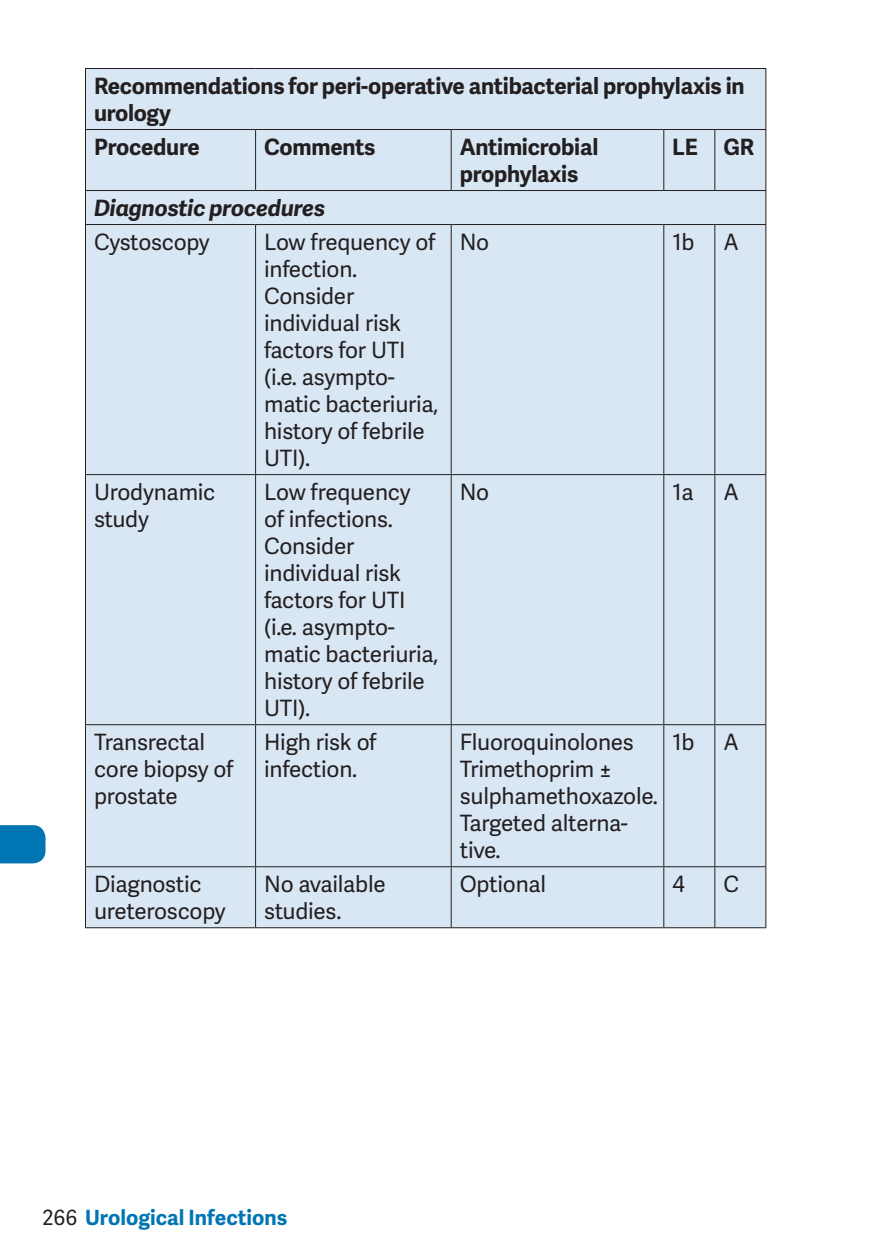
<style>
.page{position:relative;width:893px;height:1259px;background:#fff}
.page>*{position:absolute;margin:0;border:0;box-sizing:border-box;transform-origin:0 0}
.t1{font:22.5px/27px "Adelle Sans";letter-spacing:-.01em;color:#231f20}
.t2{font:700 22.5px/27px "Adelle Sans";letter-spacing:-.01em;color:#231f20}
.t3{font:italic 700 22.5px "Adelle Sans";letter-spacing:-.01em;color:#231f20}
.t4{font:700 21px "Adelle Sans";color:#0075b4}
.s1{font-weight:400;color:#231f20}
</style>
<div class="page">
<svg style="left:0;top:825px;width:46px;height:38px;background:#0c7bb7"></svg>
<div style="left:86px;top:69px;width:679px;height:858px;background:#d9e7f4"></div>
<hr style="left:765px;top:69px;width:1px;height:60px;background:#231f20">
<hr style="left:255px;top:130px;width:1px;height:60px;background:#231f20">
<hr style="left:451px;top:130px;width:1px;height:60px;background:#231f20">
<hr style="left:663px;top:130px;width:1px;height:60px;background:#231f20">
<hr style="left:714px;top:130px;width:1px;height:60px;background:#231f20">
<hr style="left:765px;top:130px;width:1px;height:60px;background:#231f20">
<hr style="left:765px;top:191px;width:1px;height:33px;background:#231f20">
<hr style="left:255px;top:225px;width:1px;height:249px;background:#231f20">
<hr style="left:451px;top:225px;width:1px;height:249px;background:#231f20">
<hr style="left:663px;top:225px;width:1px;height:249px;background:#231f20">
<hr style="left:714px;top:225px;width:1px;height:249px;background:#231f20">
<hr style="left:85px;top:474px;width:171px;height:1px;background:#231f20">
<hr style="left:256px;top:474px;width:195px;height:1px;background:#231f20">
<hr style="left:255px;top:475px;width:1px;height:249px;background:#231f20">
<hr style="left:451px;top:474px;width:213px;height:1px;background:#231f20">
<hr style="left:451px;top:475px;width:1px;height:249px;background:#231f20">
<hr style="left:664px;top:474px;width:51px;height:1px;background:#231f20">
<hr style="left:663px;top:475px;width:1px;height:249px;background:#231f20">
<hr style="left:715px;top:474px;width:51px;height:1px;background:#231f20">
<hr style="left:714px;top:475px;width:1px;height:249px;background:#231f20">
<hr style="left:765px;top:475px;width:1px;height:249px;background:#231f20">
<hr style="left:85px;top:724px;width:171px;height:1px;background:#231f20">
<hr style="left:256px;top:724px;width:195px;height:1px;background:#231f20">
<hr style="left:255px;top:725px;width:1px;height:141px;background:#231f20">
<hr style="left:451px;top:724px;width:213px;height:1px;background:#231f20">
<hr style="left:451px;top:725px;width:1px;height:141px;background:#231f20">
<hr style="left:664px;top:724px;width:51px;height:1px;background:#231f20">
<hr style="left:663px;top:725px;width:1px;height:141px;background:#231f20">
<hr style="left:715px;top:724px;width:51px;height:1px;background:#231f20">
<hr style="left:714px;top:725px;width:1px;height:141px;background:#231f20">
<hr style="left:85px;top:866px;width:171px;height:1px;background:#231f20">
<hr style="left:256px;top:866px;width:195px;height:1px;background:#231f20">
<hr style="left:255px;top:867px;width:1px;height:60px;background:#231f20">
<hr style="left:451px;top:866px;width:213px;height:1px;background:#231f20">
<hr style="left:451px;top:867px;width:1px;height:60px;background:#231f20">
<hr style="left:664px;top:866px;width:51px;height:1px;background:#231f20">
<hr style="left:663px;top:867px;width:1px;height:60px;background:#231f20">
<hr style="left:715px;top:866px;width:51px;height:1px;background:#231f20">
<hr style="left:714px;top:867px;width:1px;height:60px;background:#231f20">
<hr style="left:765px;top:867px;width:1px;height:60px;background:#231f20">
<hr style="left:85px;top:130px;width:1px;height:60px;background:#231f20">
<hr style="left:85px;top:225px;width:1px;height:249px;background:#231f20">
<hr style="left:765px;top:225px;width:1px;height:249px;background:#231f20">
<hr style="left:85px;top:475px;width:1px;height:249px;background:#231f20">
<hr style="left:85px;top:725px;width:1px;height:141px;background:#231f20">
<hr style="left:765px;top:725px;width:1px;height:141px;background:#231f20">
<hr style="left:85px;top:867px;width:1px;height:60px;background:#231f20">
<hr style="left:85px;top:68px;width:171px;height:1px;background:#231f20">
<hr style="left:85px;top:69px;width:1px;height:60px;background:#231f20">
<hr style="left:256px;top:68px;width:195px;height:1px;background:#231f20">
<hr style="left:451px;top:68px;width:213px;height:1px;background:#231f20">
<hr style="left:664px;top:68px;width:51px;height:1px;background:#231f20">
<hr style="left:715px;top:68px;width:51px;height:1px;background:#231f20">
<hr style="left:85px;top:129px;width:171px;height:1px;background:#231f20">
<hr style="left:256px;top:129px;width:195px;height:1px;background:#231f20">
<hr style="left:451px;top:129px;width:213px;height:1px;background:#231f20">
<hr style="left:664px;top:129px;width:51px;height:1px;background:#231f20">
<hr style="left:715px;top:129px;width:51px;height:1px;background:#231f20">
<hr style="left:85px;top:190px;width:171px;height:1px;background:#231f20">
<hr style="left:85px;top:191px;width:1px;height:33px;background:#231f20">
<hr style="left:256px;top:190px;width:195px;height:1px;background:#231f20">
<hr style="left:451px;top:190px;width:213px;height:1px;background:#231f20">
<hr style="left:664px;top:190px;width:51px;height:1px;background:#231f20">
<hr style="left:715px;top:190px;width:51px;height:1px;background:#231f20">
<hr style="left:85px;top:224px;width:171px;height:1px;background:#231f20">
<hr style="left:256px;top:224px;width:195px;height:1px;background:#231f20">
<hr style="left:451px;top:224px;width:213px;height:1px;background:#231f20">
<hr style="left:664px;top:224px;width:51px;height:1px;background:#231f20">
<hr style="left:715px;top:224px;width:51px;height:1px;background:#231f20">
<hr style="left:85px;top:927px;width:171px;height:1px;background:#231f20">
<hr style="left:256px;top:927px;width:195px;height:1px;background:#231f20">
<hr style="left:451px;top:927px;width:213px;height:1px;background:#231f20">
<hr style="left:664px;top:927px;width:51px;height:1px;background:#231f20">
<hr style="left:715px;top:927px;width:51px;height:1px;background:#231f20">
<p class="t2" style="left:94px;top:72px;width:652px">Recommendations for peri-operative antibacterial prophylaxis in urology</p>
<p class="t2" style="left:94px;top:133px;width:107px">Procedure</p>
<p class="t2" style="left:264px;top:133px;width:113px">Comments</p>
<p class="t2" style="left:460px;top:133px;width:140px">Antimicrobial prophylaxis</p>
<p class="t2" style="left:672px;top:133px;width:83px">LE GR</p>
<p class="t3" style="left:94px;top:192px;width:233px">Diagnostic procedures</p>
<p class="t1" style="left:94px;top:228px;width:117px">Cystoscopy</p>
<p class="t1" style="left:264px;top:228px;width:176px">Low frequency of infection.<br>Consider individual risk factors for UTI (i.e. asympto&shy;matic bacteriuria, history of febrile<br>UTI).</p>
<p class="t1" style="left:460px;top:228px;width:31px">No</p>
<p class="t1" style="left:672px;top:228px;width:24px">1b</p>
<p class="t1" style="left:723px;top:228px;width:17px">A</p>
<p class="t1" style="left:94px;top:478px;width:123px">Urodynamic study</p>
<p class="t1" style="left:264px;top:478px;width:176px">Low frequency<br>of infections.<br>Consider individual risk factors for UTI (i.e. asympto&shy;matic bacteriuria, history of febrile<br>UTI).</p>
<p class="t1" style="left:460px;top:478px;width:31px">No</p>
<p class="t1" style="left:672px;top:478px;width:23px">1a</p>
<p class="t1" style="left:723px;top:478px;width:17px">A</p>
<p class="t1" style="left:94px;top:728px;width:141px">Transrectal core biopsy of prostate</p>
<p class="t1" style="left:264px;top:728px;width:114px">High risk of infection.</p>
<p class="t1" style="left:460px;top:728px;width:200px">Fluoroquinolones<br>Trimethoprim ± sulphamethoxazole.<br>Targeted alterna&shy;tive.</p>
<p class="t1" style="left:672px;top:728px;width:24px">1b</p>
<p class="t1" style="left:723px;top:728px;width:17px">A</p>
<p class="t1" style="left:94px;top:870px;width:133px">Diagnostic ureteroscopy</p>
<p class="t1" style="left:264px;top:870px;width:123px">No available studies.</p>
<p class="t1" style="left:460px;top:870px;width:88px">Optional</p>
<p class="t1" style="left:672px;top:870px;width:14px">4</p>
<p class="t1" style="left:723px;top:870px;width:17px">C</p>
<p class="t4" style="left:43px;top:1202px;width:246px"><span class="s1">266</span> Urological Infections</p>
</div>
